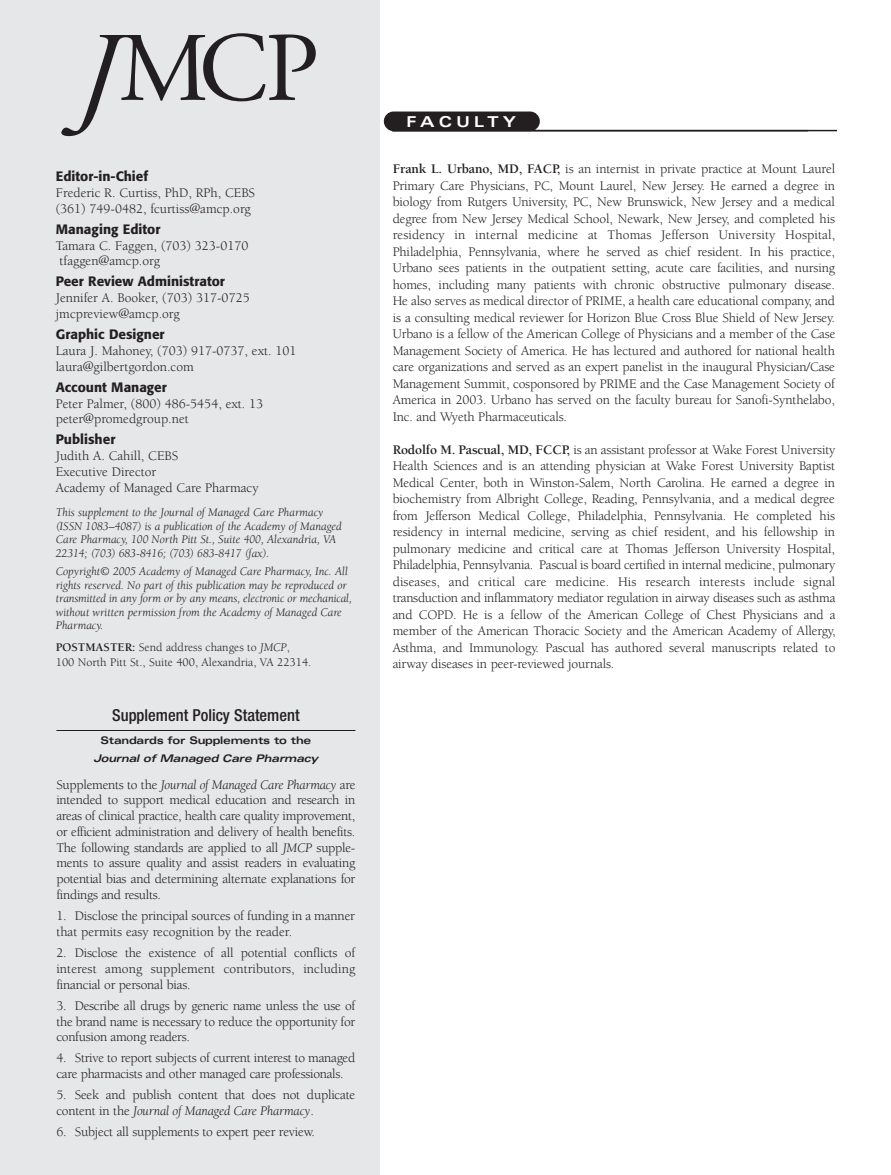
<style>
.page{position:relative;width:891px;height:1175px;background:#fff}
.page>*{position:absolute;margin:0;border:0;box-sizing:border-box;transform-origin:0 0}
.t1{font:500 condensed 16.5px "Helvetica Neue";color:#231f20}
.t2{font:700 expanded 15px "Univers";letter-spacing:.285em;color:#fff}
.t3{font:13.5px/16.5px "Berkeley";letter-spacing:-.01em;color:#231f20}
.t4{font:500 13.5px "Formata";color:#231f20}
.t5{font:italic 12px/13.5px "Berkeley";color:#231f20}
.t6{font:12px/15.8px "Berkeley";color:#231f20}
.t7{font:700 expanded 10.5px "Univers";letter-spacing:-.02em;color:#231f20}
.t8{font:italic 700 expanded 10.5px "Univers";letter-spacing:-.02em;color:#231f20}
.s1{font-weight:700}
.s2{font-style:italic}
</style>
<div class="page">
<div style="left:384px;top:111px;width:156px;height:20px;background:#231f20;border-radius:10px"></div>
<hr style="left:392px;top:130px;width:445px;height:1px;background:#231f20">
<div style="left:0;top:0;width:380px;height:1174px;background:#e6e7e9"></div>
<svg style="left:61px;top:33px;width:255px;height:103px"></svg>
<hr style="left:56px;top:730px;width:299px;height:1px;background:#231f20">
<div style="left:82px;top:16px;width:129px;height:19px;background:#e6e7e9"></div>
<p class="t4" style="left:56px;top:170px;width:94px">Editor-in-Chief</p>
<p class="t3" style="left:56px;top:186px;width:201px;line-height:15.8px">Frederic R. Curtiss, PhD, RPh, CEBS (361) 749-0482, fcurtiss@amcp.org</p>
<p class="t4" style="left:56px;top:223px;width:106px">Managing Editor</p>
<p class="t3" style="left:56px;top:238px;width:194px;line-height:15.8px">Tamara C. Faggen, (703) 323-0170 tfaggen@amcp.org</p>
<p class="t4" style="left:56px;top:276px;width:171px">Peer Review Administrator</p>
<p class="t3" style="left:56px;top:291px;width:195px;line-height:15.8px">Jennifer A. Booker, (703) 317-0725 jmcpreview@amcp.org</p>
<p class="t4" style="left:56px;top:328px;width:110px">Graphic Designer</p>
<p class="t3" style="left:56px;top:344px;width:242px;line-height:15.8px">Laura J. Mahoney, (703) 917-0737, ext. 101 laura@gilbertgordon.com</p>
<p class="t4" style="left:56px;top:381px;width:113px">Account Manager</p>
<p class="t3" style="left:56px;top:396px;width:209px;line-height:15.8px">Peter Palmer, (800) 486-5454, ext. 13 peter@promedgroup.net</p>
<p class="t4" style="left:56px;top:434px;width:61px">Publisher</p>
<p class="t3" style="left:56px;top:449px;width:204px;line-height:15.8px">Judith A. Cahill, CEBS<br>Executive Director<br>Academy of Managed Care Pharmacy</p>
<p class="t5" style="left:56px;top:506px;width:288px">This supplement to the Journal of Managed Care Pharmacy (ISSN 1083–4087) is a publication of the Academy of Managed Care Pharmacy, 100 North Pitt St., Suite 400, Alexandria, VA 22314; (703) 683-8416; (703) 683-8417 (fax).</p>
<p class="t5" style="left:56px;top:566px;width:298px">Copyright© 2005 Academy of Managed Care Pharmacy, Inc. All rights reserved. No part of this publication may be reproduced or transmitted in any form or by any means, electronic or mechanical, without written permission from the Academy of Managed Care Pharmacy.</p>
<p class="t6" style="left:56px;top:640px;width:257px"><span class="s1">POSTMASTER:</span> Send address changes to <span class="s2">JMCP</span>,<br>100 North Pitt St., Suite 400, Alexandria, VA 22314.</p>
<p class="t1" style="left:112px;top:709px;width:189px">Supplement Policy Statement</p>
<p class="t7" style="left:100px;top:736px;width:212px">Standards for Supplements to the</p>
<p class="t8" style="left:93px;top:754px;width:226px">Journal of Managed Care Pharmacy</p>
<p class="t3" style="left:56px;top:777px;width:301px;line-height:15.8px;text-align:justify">Supplements to the <span class="s2">Journal of Managed Care Pharmacy</span> are intended to support medical education and research in areas of clinical practice, health care quality improvement, or efficient administration and delivery of health benefits.<br>The following standards are applied to all <span class="s2">JMCP</span> supple&shy;ments to assure quality and assist readers in evaluating potential bias and determining alternate explanations for findings and results.</p>
<p class="t3" style="left:56px;top:909px;width:300px;line-height:15.8px">1. Disclose the principal sources of funding in a manner that permits easy recognition by the reader.</p>
<p class="t3" style="left:56px;top:946px;width:301px;line-height:15.8px;text-align:justify">2. Disclose the existence of all potential conflicts of interest among supplement contributors, including financial or personal bias.</p>
<p class="t3" style="left:56px;top:998px;width:300px;line-height:15.8px;text-align:justify">3. Describe all drugs by generic name unless the use of the brand name is necessary to reduce the opportunity for confusion among readers.</p>
<p class="t3" style="left:56px;top:1051px;width:300px;line-height:15.8px">4. Strive to report subjects of current interest to managed care pharmacists and other managed care professionals.</p>
<p class="t3" style="left:56px;top:1088px;width:300px;line-height:15.8px">5. Seek and publish content that does not duplicate content in the <span class="s2">Journal of Managed Care Pharmacy</span>.</p>
<p class="t3" style="left:56px;top:1124px;width:260px">6. Subject all supplements to expert peer review.</p>
<p class="t2" style="left:407px;top:116px;width:111px">FACULTY</p>
<p class="t3" style="left:393px;top:162px;width:444px;text-align:justify"><span class="s1">Frank L. Urbano, MD, FACP,</span> is an internist in private practice at Mount Laurel Primary Care Physicians, PC, Mount Laurel, New Jersey. He earned a degree in biology from Rutgers University, PC, New Brunswick, New Jersey and a medical degree from New Jersey Medical School, Newark, New Jersey, and completed his residency in internal medicine at Thomas Jefferson University Hospital, Philadelphia, Pennsylvania, where he served as chief resident. In his practice, Urbano sees patients in the outpatient setting, acute care facilities, and nursing homes, including many patients with chronic obstructive pulmonary disease.<br>He also serves as medical director of PRIME, a health care educational company, and is a consulting medical reviewer for Horizon Blue Cross Blue Shield of New Jersey.<br>Urbano is a fellow of the American College of Physicians and a member of the Case Management Society of America. He has lectured and authored for national health care organizations and served as an expert panelist in the inaugural Physician/Case Management Summit, cosponsored by PRIME and the Case Management Society of America in 2003. Urbano has served on the faculty bureau for Sanofi-Synthelabo, Inc. and Wyeth Pharmaceuticals.</p>
<p class="t3" style="left:393px;top:442px;width:444px;text-align:justify"><span class="s1">Rodolfo M. Pascual, MD, FCCP,</span> is an assistant professor at Wake Forest University Health Sciences and is an attending physician at Wake Forest University Baptist Medical Center, both in Winston-Salem, North Carolina. He earned a degree in biochemistry from Albright College, Reading, Pennsylvania, and a medical degree from Jefferson Medical College, Philadelphia, Pennsylvania. He completed his residency in internal medicine, serving as chief resident, and his fellowship in pulmonary medicine and critical care at Thomas Jefferson University Hospital, Philadelphia, Pennsylvania. Pascual is board certified in internal medicine, pulmonary diseases, and critical care medicine. His research interests include signal transduction and inflammatory mediator regulation in airway diseases such as asthma and COPD. He is a fellow of the American College of Chest Physicians and a member of the American Thoracic Society and the American Academy of Allergy, Asthma, and Immunology. Pascual has authored several manuscripts related to airway diseases in peer-reviewed journals.</p>
</div>
